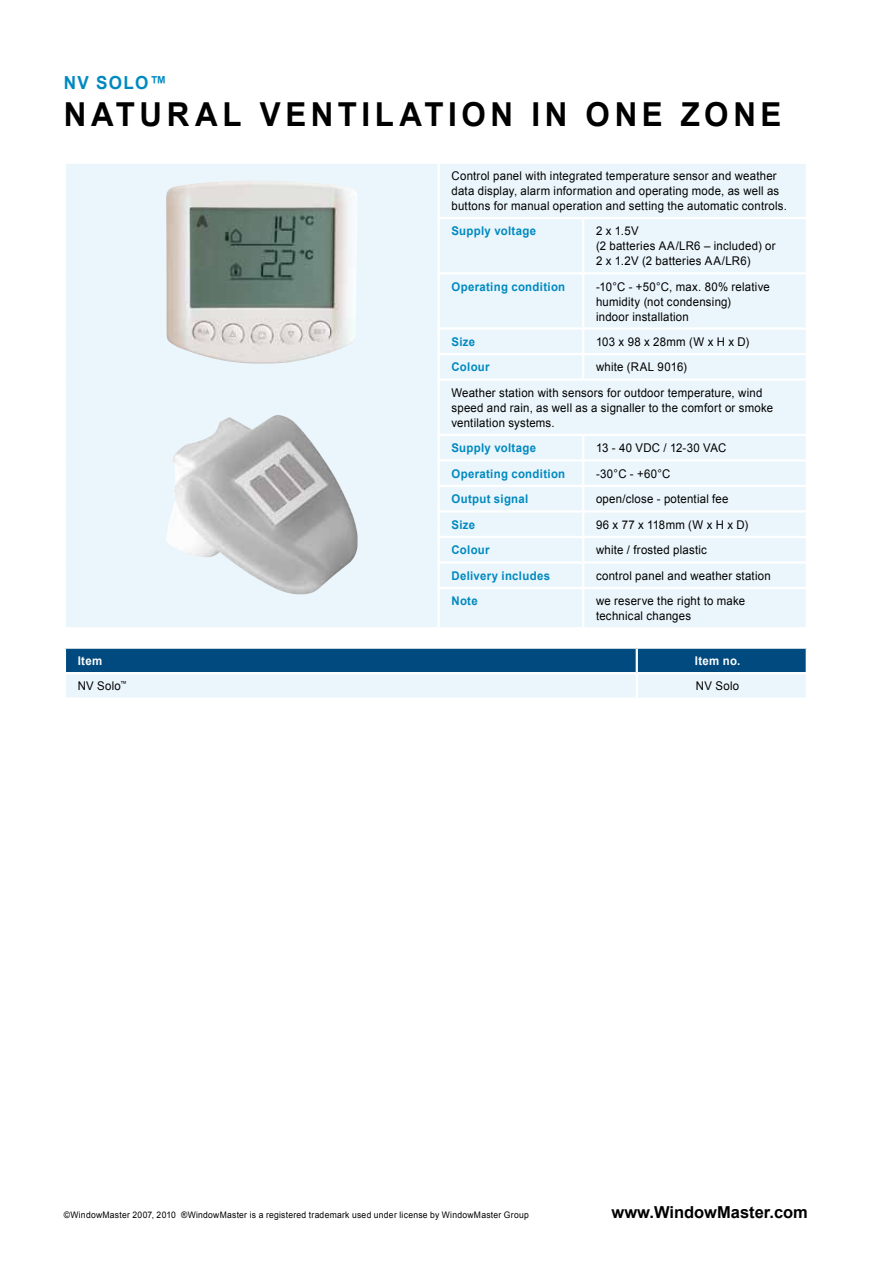
<style>
.page{position:relative;width:893px;height:1263px;background:#fff}
.page>*{position:absolute;margin:0;border:0;box-sizing:border-box;transform-origin:0 0}
.t1{font:700 33px "Arial";letter-spacing:.145em;color:#000;scale:.95 1}
.t2{font:700 18px "Arial";letter-spacing:.075em;color:#0089bf;scale:.95 1}
.t3{font:700 16.5px "Arial";color:#000}
.t4{font:12px/15px "Arial";letter-spacing:.02em;color:#000;scale:.95 1}
.t5{font:700 12px "Arial";letter-spacing:.025em;color:#0089bf;scale:.95 1}
.t6{font:700 12px "Arial";color:#fff;scale:.95 1}
.t7{font:9px "Arial";letter-spacing:.03em;color:#000;scale:.95 1}
</style>
<div class="page">
<svg style="left:66px;top:649px;width:740px;height:48px;background:#75a0be"></svg>
<hr style="left:64px;top:672px;width:573px;height:2px;background:#fff">
<hr style="left:636px;top:674px;width:2px;height:23px;background:#fff">
<hr style="left:637px;top:672px;width:171px;height:2px;background:#fff">
<hr style="left:636px;top:649px;width:2px;height:23px;background:#fff">
<div style="left:66px;top:164px;width:740px;height:463px;background:#ebf6fc"></div>
<hr style="left:438px;top:164px;width:2px;height:53px;background:#fff">
<hr style="left:438px;top:217px;width:145px;height:2px;background:#fff">
<hr style="left:438px;top:219px;width:2px;height:53px;background:#fff">
<hr style="left:583px;top:217px;width:225px;height:2px;background:#fff">
<hr style="left:582px;top:219px;width:2px;height:53px;background:#fff">
<hr style="left:438px;top:272px;width:145px;height:2px;background:#fff">
<hr style="left:438px;top:274px;width:2px;height:53px;background:#fff">
<hr style="left:583px;top:272px;width:225px;height:2px;background:#fff">
<hr style="left:582px;top:274px;width:2px;height:53px;background:#fff">
<hr style="left:438px;top:327px;width:145px;height:3px;background:#fff">
<hr style="left:438px;top:330px;width:2px;height:23px;background:#fff">
<hr style="left:583px;top:327px;width:225px;height:3px;background:#fff">
<hr style="left:582px;top:330px;width:2px;height:23px;background:#fff">
<hr style="left:438px;top:434px;width:145px;height:2px;background:#fff">
<hr style="left:438px;top:436px;width:2px;height:23px;background:#fff">
<hr style="left:583px;top:434px;width:225px;height:2px;background:#fff">
<hr style="left:582px;top:436px;width:2px;height:23px;background:#fff">
<hr style="left:438px;top:459px;width:145px;height:2px;background:#fff">
<hr style="left:438px;top:461px;width:2px;height:24px;background:#fff">
<hr style="left:583px;top:459px;width:225px;height:2px;background:#fff">
<hr style="left:582px;top:461px;width:2px;height:24px;background:#fff">
<hr style="left:438px;top:485px;width:145px;height:2px;background:#fff">
<hr style="left:438px;top:487px;width:2px;height:23px;background:#fff">
<hr style="left:583px;top:485px;width:225px;height:2px;background:#fff">
<hr style="left:582px;top:487px;width:2px;height:23px;background:#fff">
<hr style="left:438px;top:355px;width:2px;height:23px;background:#fff">
<hr style="left:438px;top:353px;width:145px;height:2px;background:#fff">
<hr style="left:438px;top:378px;width:145px;height:3px;background:#fff">
<hr style="left:583px;top:378px;width:225px;height:3px;background:#fff">
<hr style="left:582px;top:355px;width:2px;height:23px;background:#fff">
<hr style="left:583px;top:353px;width:225px;height:2px;background:#fff">
<hr style="left:438px;top:381px;width:2px;height:53px;background:#fff">
<hr style="left:438px;top:561px;width:145px;height:3px;background:#fff">
<hr style="left:438px;top:587px;width:145px;height:2px;background:#fff">
<hr style="left:583px;top:561px;width:225px;height:3px;background:#fff">
<hr style="left:583px;top:587px;width:225px;height:2px;background:#fff">
<hr style="left:438px;top:512px;width:2px;height:24px;background:#fff">
<hr style="left:438px;top:510px;width:145px;height:2px;background:#fff">
<hr style="left:582px;top:512px;width:2px;height:24px;background:#fff">
<hr style="left:583px;top:510px;width:225px;height:2px;background:#fff">
<hr style="left:438px;top:538px;width:2px;height:23px;background:#fff">
<hr style="left:438px;top:536px;width:145px;height:2px;background:#fff">
<hr style="left:582px;top:538px;width:2px;height:23px;background:#fff">
<hr style="left:583px;top:536px;width:225px;height:2px;background:#fff">
<hr style="left:438px;top:564px;width:2px;height:23px;background:#fff">
<hr style="left:582px;top:564px;width:2px;height:23px;background:#fff">
<hr style="left:438px;top:589px;width:2px;height:38px;background:#fff">
<hr style="left:582px;top:589px;width:2px;height:38px;background:#fff">
<img style="left:166px;top:415px;width:192px;height:179px">
<img style="left:166px;top:181px;width:192px;height:183px">
<h2 class="t2" style="left:64px;top:71px;width:110px">NV SOLO™</h2>
<h1 class="t1" style="left:64px;top:93px;width:164px">Natural</h1>
<h1 class="t1" style="left:260px;top:93px;width:129px">Ventila</h1>
<h1 class="t1" style="left:424px;top:93px;width:48px">tion</h1>
<h1 class="t1" style="left:531px;top:93px;width:265px">in onezone</h1>
<p class="t4" style="left:451px;top:168px;width:355px">Control panel with integrated temperature sensor and weather data display, alarm information and operating mode, as well as buttons for manual operation and setting the automatic controls.</p>
<p class="t5" style="left:451px;top:223px;width:91px">Supply voltage</p>
<p class="t4" style="left:596px;top:224px;width:191px">2 x 1.5V<br>(2 batteries AA/LR6 – included) or<br>2 x 1.2V (2 batteries AA/LR6)</p>
<p class="t5" style="left:451px;top:278px;width:121px">Operating condition</p>
<p class="t4" style="left:596px;top:279px;width:184px">-10°C - +50°C, max. 80% relative humidity (not condensing)<br>indoor installation</p>
<p class="t5" style="left:451px;top:334px;width:27px">Size</p>
<p class="t4" style="left:596px;top:334px;width:163px">103 x 98 x 28mm (W x H x D)</p>
<p class="t5" style="left:451px;top:359px;width:42px">Colour</p>
<p class="t4" style="left:451px;top:354px;width:329px;line-height:25.7px;text-indent:145px">white (RAL 9016)<br>Weather station with sensors for outdoor temperature, wind</p>
<p class="t4" style="left:451px;top:400px;width:340px">speed and rain, as well as a signaller to the comfort or smoke ventilation systems.</p>
<p class="t5" style="left:451px;top:440px;width:91px">Supply voltage</p>
<p class="t4" style="left:596px;top:440px;width:139px">13 - 40 VDC / 12-30 VAC</p>
<p class="t5" style="left:451px;top:465px;width:121px">Operating condition</p>
<p class="t4" style="left:596px;top:466px;width:80px">-30°C - +60°C</p>
<p class="t5" style="left:451px;top:491px;width:82px">Output signal</p>
<p class="t4" style="left:596px;top:491px;width:141px">open/close - potential fee</p>
<p class="t5" style="left:451px;top:516px;width:27px">Size</p>
<p class="t4" style="left:596px;top:517px;width:162px">96 x 77 x 118mm (W x H x D)</p>
<p class="t5" style="left:451px;top:542px;width:42px">Colour</p>
<p class="t4" style="left:596px;top:542px;width:118px">white / frosted plastic</p>
<p class="t5" style="left:451px;top:567px;width:105px">Delivery includes</p>
<p class="t4" style="left:596px;top:568px;width:186px">control panel and weather station</p>
<p class="t5" style="left:451px;top:593px;width:29px">Note</p>
<p class="t4" style="left:596px;top:594px;width:158px">we reserve the right to make technical changes</p>
<p class="t6" style="left:78px;top:653px;width:27px">Item</p>
<p class="t6" style="left:695px;top:653px;width:49px">Item no.</p>
<p class="t4" style="left:78px;top:679px;width:53px">NV Solo<sup>™</sup></p>
<p class="t4" style="left:696px;top:679px;width:47px">NV Solo</p>
<p class="t7" style="left:64px;top:1209px;width:491px">©WindowMaster 2007, 2010 ®WindowMaster is a registered trademark used under license by WindowMaster Group</p>
<h3 class="t3" style="left:612px;top:1201px;width:198px">www.WindowMaster.com</h3>
</div>
